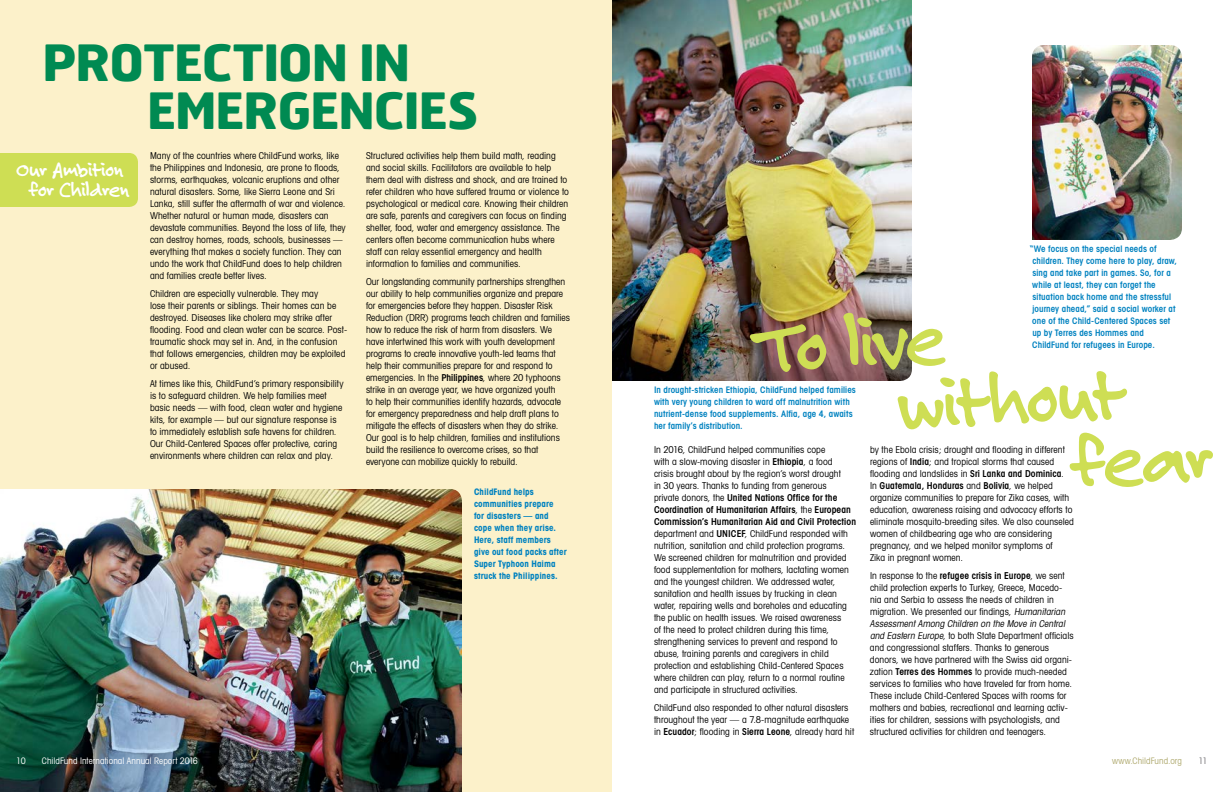
<style>
.page{position:relative;width:1224px;height:792px;background:#fff}
.page>*{position:absolute;margin:0;border:0;box-sizing:border-box;transform-origin:0 0}
.t1{font:700 80px "Felt Tip Roman";color:#cede54}
.t2{font:700 50px/48px "Hermes FB";letter-spacing:-.03em;color:#008a52}
.t3{font:700 22px/20px "Felt Tip Roman";letter-spacing:-.04em;color:#fff;text-align:center}
.t4{font:condensed 9.5px/12px "Avant Garde";letter-spacing:.005em;color:#000}
.t5{font:600 condensed 9px/12px "Avant Garde";letter-spacing:.01em;color:#0082c0}
.t6{font:700 condensed 9px/12px "Avant Garde";letter-spacing:.01em;color:#0082c0}
.t7{font:condensed 9px "Avant Garde";letter-spacing:.005em;color:#fff}
.t8{font:condensed 9px "Avant Garde";letter-spacing:.005em;color:#b0aa70}
.t9{font:condensed 9px "Avant Garde";color:#717073}
.s1{font-weight:600}
.s2{font-style:italic}
</style>
<div class="page">
<div style="left:0;top:0;width:612px;height:792px;background:#fcf1ca"></div>
<img style="left:1032px;top:45px;width:150px;height:195px">
<img style="left:612px;top:0;width:300px;height:381px">
<img style="left:0;top:489px;width:462px;height:303px">
<div style="left:0;top:153px;width:138px;height:54px;background:#cede54"></div>
<h2 class="t2" style="left:147px;top:37px;width:333px;text-indent:-105px">PROTECTION IN<br>EMERGENCIES</h2>
<h3 class="t3" style="left:16px;top:159px;width:116px">Our Ambition for Children</h3>
<p class="t4" style="left:150px;top:149px;width:197px">Many of the countries where ChildFund works, like the Philippines and Indonesia, are prone to floods, storms, earthquakes, volcanic eruptions and other natural disasters. Some, like Sierra Leone and Sri Lanka, still suffer the aftermath of war and violence.<br>Whether natural or human made, disasters can devastate communities. Beyond the loss of life, they can destroy homes, roads, schools, businesses — everything that makes a society function. They can undo the work that ChildFund does to help children and families create better lives.</p>
<p class="t4" style="left:150px;top:287px;width:199px">Children are especially vulnerable. They may<br>lose their parents or siblings. Their homes can be destroyed. Diseases like cholera may strike after flooding. Food and clean water can be scarce. Post&shy;traumatic shock may set in. And, in the confusion that follows emergencies, children may be exploited or abused.</p>
<p class="t4" style="left:150px;top:377px;width:195px">At times like this, ChildFund’s primary responsibility is to safeguard children. We help families meet basic needs — with food, clean water and hygiene kits, for example — but our signature response is to immediately establish safe havens for children.<br>Our Child-Centered Spaces offer protective, caring environments where children can relax and play.</p>
<p class="t4" style="left:366px;top:149px;width:204px">Structured activities help them build math, reading and social skills. Facilitators are available to help them deal with distress and shock, and are trained to refer children who have suffered trauma or violence to psychological or medical care. Knowing their children are safe, parents and caregivers can focus on finding shelter, food, water and emergency assistance. The centers often become communication hubs where staff can relay essential emergency and health information to families and communities.</p>
<p class="t4" style="left:366px;top:275px;width:206px">Our longstanding community partnerships strengthen our ability to help communities organize and prepare for emergencies before they happen. Disaster Risk Reduction (DRR) programs teach children and families how to reduce the risk of harm from disasters. We have intertwined this work with youth development programs to create innovative youth-led teams that help their communities prepare for and respond to emergencies. In the <span class="s1">Philippines</span>, where 20 typhoons strike in an average year, we have organized youth<br>to help their communities identify hazards, advocate for emergency preparedness and help draft plans to mitigate the effects of disasters when they do strike.<br>Our goal is to help children, families and institutions build the resilience to overcome crises, so that everyone can mobilize quickly to rebuild.</p>
<p class="t6" style="left:474px;top:486px;width:94px">ChildFund helps communities prepare<br>for disasters — and cope when they arise.<br>Here, staff members give out food packs after<br>Super Typhoon Haima struck the Philippines.</p>
<p class="t5" style="left:1030px;top:243px;width:149px">“We focus on the special needs of children. They come here to play, draw, sing and take part in games. So, for a while at least, they can forget the situation back home and the stressful journey ahead,” said a social worker at one of the Child-Centered Spaces set up by Terres des Hommes and ChildFund for refugees in Europe.</p>
<h1 class="t1" style="left:752px;top:295px;width:195px;rotate:-3deg">To live</h1>
<h1 class="t1" style="left:895px;top:351px;width:231px;rotate:-3deg">without</h1>
<h1 class="t1" style="left:1067px;top:409px;width:147px;rotate:-3deg">fear</h1>
<p class="t5" style="left:654px;top:384px;width:203px">In drought-stricken Ethiopia, ChildFund helped families with very young children to ward off malnutrition with nutrient-dense food supplements. Alfia, age 4, awaits her family’s distribution.</p>
<p class="t4" style="left:654px;top:443px;width:204px">In 2016, ChildFund helped communities cope<br>with a slow-moving disaster in <span class="s1">Ethiopia</span>, a food<br>crisis brought about by the region’s worst drought<br>in 30 years. Thanks to funding from generous<br>private donors, the <span class="s1">United Nations Office for the Coordination of Humanitarian Affairs</span>, the <span class="s1">European Commission’s Humanitarian Aid and Civil Protection </span>department and <span class="s1">UNICEF</span>, ChildFund responded with nutrition, sanitation and child protection programs.<br>We screened children for malnutrition and provided food supplementation for mothers, lactating women and the youngest children. We addressed water, sanitation and health issues by trucking in clean water, repairing wells and boreholes and educating the public on health issues. We raised awareness<br>of the need to protect children during this time, strengthening services to prevent and respond to abuse, training parents and caregivers in child protection and establishing Child-Centered Spaces where children can play, return to a normal routine and participate in structured activities.</p>
<p class="t4" style="left:654px;top:701px;width:202px">ChildFund also responded to other natural disasters throughout the year — a 7.8-magnitude earthquake in <span class="s1">Ecuador</span>; flooding in <span class="s1">Sierra Leone</span>, already hard hit</p>
<p class="t4" style="left:870px;top:443px;width:205px">by the Ebola crisis; drought and flooding in different regions of <span class="s1">India</span>; and tropical storms that caused flooding and landslides in <span class="s1">Sri Lanka and Dominica</span>.<br>In <span class="s1">Guatemala, Honduras</span> and <span class="s1">Bolivia</span>, we helped organize communities to prepare for Zika cases, with education, awareness raising and advocacy efforts to eliminate mosquito-breeding sites. We also counseled women of childbearing age who are considering pregnancy, and we helped monitor symptoms of<br>Zika in pregnant women.</p>
<p class="t4" style="left:870px;top:569px;width:205px">In response to the <span class="s1">refugee crisis in Europe</span>, we sent child protection experts to Turkey, Greece, Macedo&shy;nia and Serbia to assess the needs of children in migration. We presented our findings, <span class="s2">Humanitarian Assessment Among Children on the Move in Central and Eastern Europe</span>, to both State Department officials and congressional staffers. Thanks to generous donors, we have partnered with the Swiss aid organi&shy;zation <span class="s1">Terres des Hommes</span> to provide much-needed services to families who have traveled far from home.<br>These include Child-Centered Spaces with rooms for mothers and babies, recreational and learning activ&shy;ities for children, sessions with psychologists, and structured activities for children and teenagers.</p>
<p class="t7" style="left:16px;top:755px;width:11px">10</p>
<p class="t7" style="left:42px;top:755px;width:157px">ChildFund International Annual Report 2016</p>
<p class="t8" style="left:1112px;top:755px;width:71px">www.ChildFund.org</p>
<p class="t9" style="left:1199px;top:755px;width:10px">11</p>
</div>
